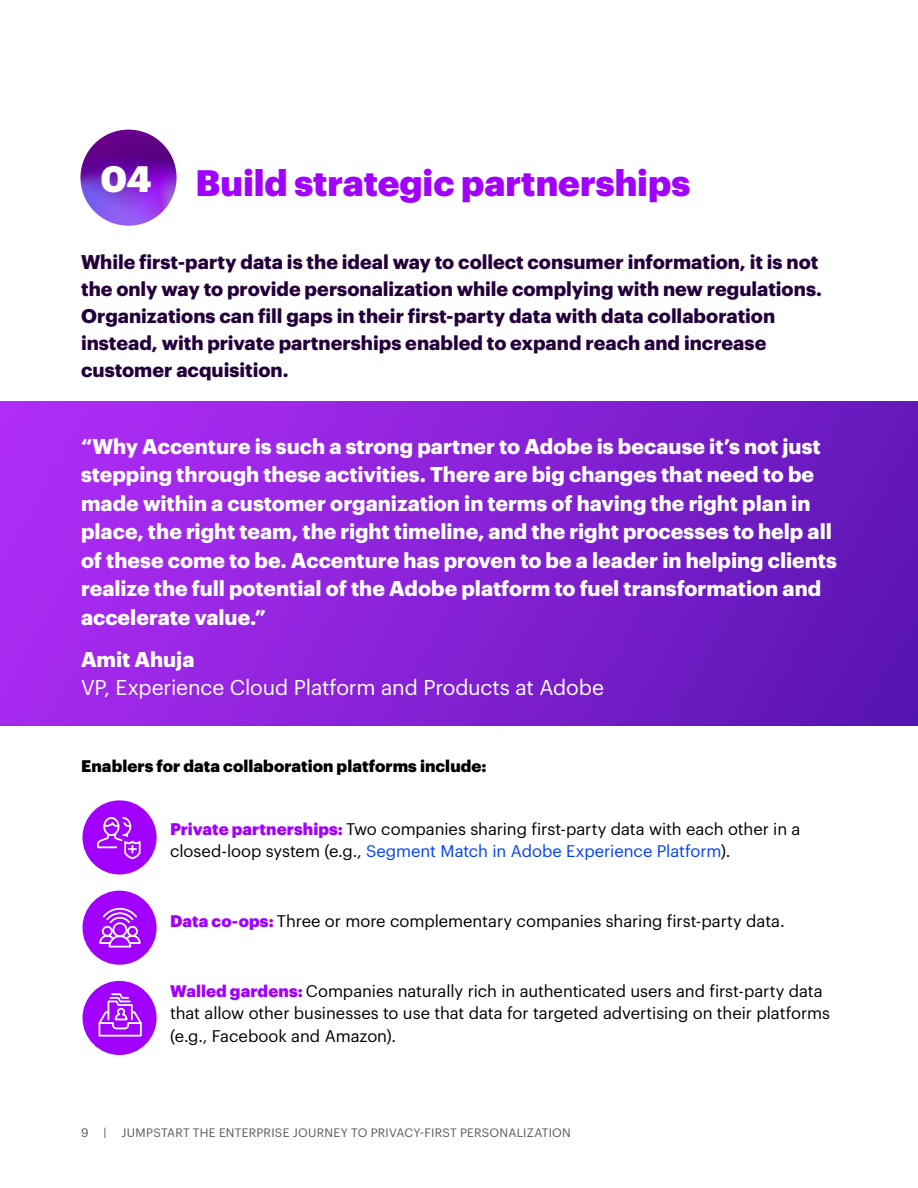
<style>
.page{position:relative;width:918px;height:1188px;background:#fff}
.page>*{position:absolute;margin:0;border:0;box-sizing:border-box;transform-origin:0 0}
.inside_Titles{font:900 36px "Graphik";color:#a100ff}
.t1{font:900 36px "Graphik";color:#fff}
.INTRO_TEXT{font:700 21px/28.5px "Graphik";color:#fff}
.INTRO_TEXT-2{font:21px/28.5px "Graphik";letter-spacing:-.005em;color:#fff}
.INTRO_GENERAL{font:700 19.5px/27px "Graphik";color:#24003b}
.Body_12-17{font:16.5px/22.5px "Graphik";color:#000}
.Body_12-17-2{font:900 16.5px "Graphik";letter-spacing:.005em;color:#000}
.t2{font:12px "Graphik";letter-spacing:.015em;color:#595959}
.s1{font-weight:700}
.s2{font-weight:900;color:#a100ff}
.s3{color:#0041f0}
</style>
<div class="page">
<img style="left:0;top:402px;width:918px;height:324px">
<img style="left:80px;top:130px;width:97px;height:96px;border-radius:48px">
<div style="left:82px;top:800px;width:75px;height:74px;background:#a100ff;border-radius:50%"></div>
<div style="left:82px;top:891px;width:75px;height:74px;background:#a100ff;border-radius:50%"></div>
<div style="left:82px;top:981px;width:75px;height:74px;background:#a100ff;border-radius:50%"></div>
<svg style="left:97px;top:817px;width:44px;height:43px"></svg>
<svg style="left:99px;top:907px;width:42px;height:41px"></svg>
<svg style="left:98px;top:993px;width:44px;height:44px"></svg>
<p class="t1" style="left:100px;top:151px;width:53px">04</p>
<p class="inside_Titles" style="left:195px;top:155px;width:496px">Build strategic partnerships</p>
<p class="INTRO_GENERAL" style="left:81px;top:246px;width:742px">While first-party data is the ideal way to collect consumer information, it is not the only way to provide personalization while complying with new regulations.<br>Organizations can fill gaps in their first-party data with data collaboration instead, with private partnerships enabled to expand reach and increase customer acquisition.</p>
<p class="INTRO_TEXT" style="left:81px;top:430px;width:758px">“Why Accenture is such a strong partner to Adobe is because it’s not just stepping through these activities. There are big changes that need to be made within a customer organization in terms of having the right plan in place, the right team, the right timeline, and the right processes to help all of these come to be. Accenture has proven to be a leader in helping clients realize the full potential of the Adobe platform to fuel transformation and accelerate value.”</p>
<p class="INTRO_TEXT-2" style="left:81px;top:643px;width:524px"><span class="s1">Amit Ahuja<br></span>VP, Experience Cloud Platform and Products at Adobe</p>
<p class="Body_12-17-2" style="left:81px;top:753px;width:407px">Enablers for data collaboration platforms include:</p>
<p class="Body_12-17" style="left:170px;top:816px;width:632px"><span class="s2">Private partnerships:</span> Two companies sharing first-party data with each other in a closed-loop system (e.g., <span class="s3">Segment Match in Adobe Experience Platform</span>).</p>
<p class="Body_12-17" style="left:170px;top:908px;width:616px"><span class="s2">Data co-ops:</span> Three or more complementary companies sharing first-party data.</p>
<p class="Body_12-17" style="left:170px;top:978px;width:661px"><span class="s2">Walled gardens:</span> Companies naturally rich in authenticated users and first-party data that allow other businesses to use that data for targeted advertising on their platforms (e.g., Facebook and Amazon).</p>
<p class="t2" style="left:81px;top:1124px;width:9px">9</p>
<p class="t2" style="left:104px;top:1124px;width:469px">| JUMPSTART THE ENTERPRISE JOURNEY TO PRIVACY-FIRST PERSONALIZATION</p>
</div>
